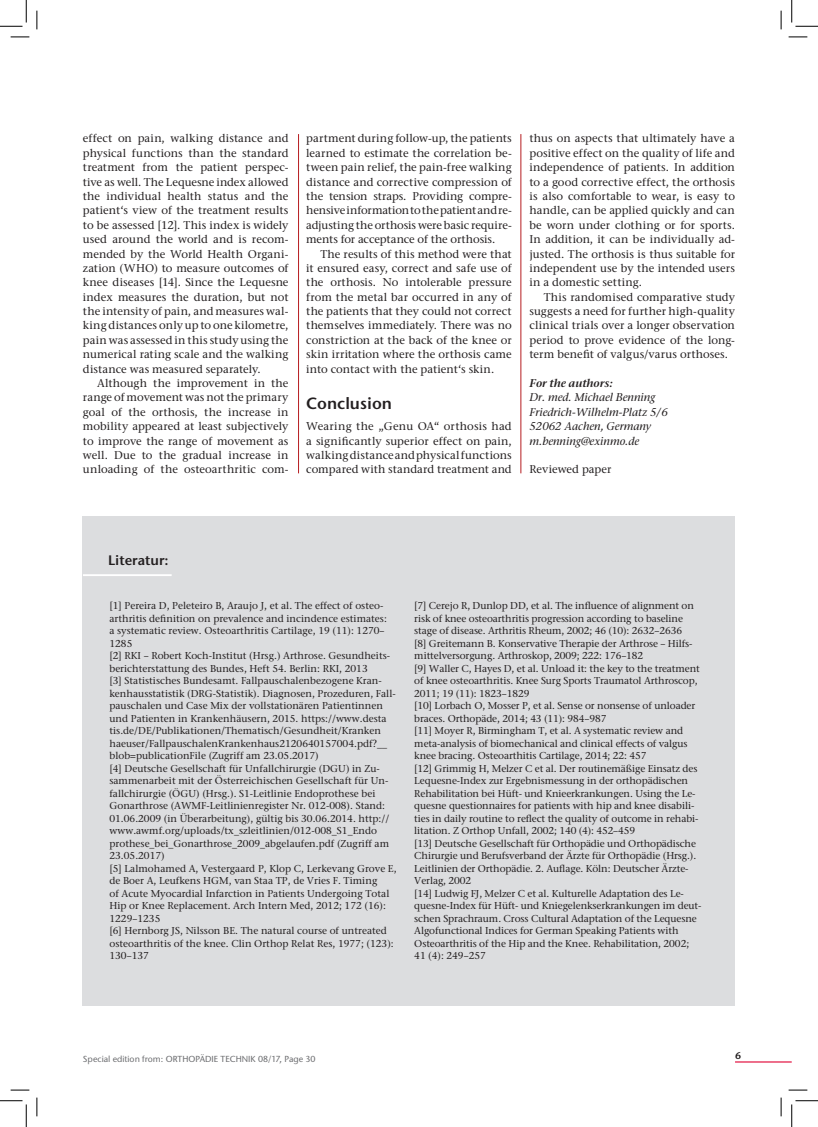
<style>
.page{position:relative;width:818px;height:1127px;background:#fff}
.page>*{position:absolute;margin:0;border:0;box-sizing:border-box;transform-origin:0 0}
.ZÜ_groß_einzeilig{font:600 16.25px "Stone Sans ITC Std";color:#231f20}
.Lit__Text{font:600 13.75px "Stone Sans ITC Std";color:#231f20}
.Lauftext{font:500 11.25px/14.4px "Stone Ser ITC Std";letter-spacing:.005em;color:#231f20;text-align:justify}
.Autor{font:italic 500 11.25px "Stone Ser ITC Std";color:#231f20}
.Autor-2{font:italic 600 11.25px "Stone Ser ITC Std";color:#231f20}
.Lit__Text-2{font:500 10px/12.5px "Stone Ser ITC Std";letter-spacing:-.01em;color:#231f20}
.t1{font:600 10px "Stone Sans ITC Std";color:#231f20}
.t2{font:500 8.75px "Stone Sans ITC Std";color:#6c6d70}
</style>
<div class="page">
<hr style="left:298px;top:134px;width:1px;height:339px;background:#b61c20">
<hr style="left:521px;top:134px;width:1px;height:339px;background:#b61c20">
<div style="left:83px;top:516px;width:652px;height:489px;background:#dcdddf"></div>
<hr style="left:83px;top:574px;width:89px;height:2px;background:#fff">
<hr style="left:735px;top:1061px;width:57px;height:1px;background:#e31a47">
<svg style="left:11px;top:36px;width:18px;height:2px"></svg>
<svg style="left:788px;top:36px;width:19px;height:2px"></svg>
<svg style="left:11px;top:1089px;width:18px;height:1px"></svg>
<svg style="left:788px;top:1089px;width:19px;height:1px"></svg>
<svg style="left:36px;top:11px;width:2px;height:18px"></svg>
<svg style="left:36px;top:1097px;width:2px;height:18px"></svg>
<svg style="left:780px;top:11px;width:2px;height:18px"></svg>
<svg style="left:780px;top:1097px;width:2px;height:18px"></svg>
<svg style="left:0;top:0;width:27px;height:27px"></svg>
<svg style="left:0;top:1100px;width:27px;height:26px"></svg>
<svg style="left:791px;top:0;width:27px;height:27px"></svg>
<svg style="left:791px;top:1100px;width:27px;height:26px"></svg>
<p class="Lauftext" style="left:83px;top:131px;width:207px">effect on pain, walking distance and physical functions than the standard treatment from the patient perspec&shy;tive as well. The Lequesne index allowed the individual health status and the patient‘s view of the treatment results to be assessed [12]. This index is widely used around the world and is recom&shy;mended by the World Health Organi&shy;zation (WHO) to measure outcomes of knee diseases [14]. Since the Lequesne index measures the duration, but not the intensity of pain, and measures wal&shy;king distances only up to one kilometre, pain was assessed in this study using the numerical rating scale and the walking distance was measured separately.</p>
<p class="Lauftext" style="left:83px;top:376px;width:207px;text-indent:14px">Although the improvement in the range of movement was not the primary goal of the orthosis, the increase in mobility appeared at least subjectively to improve the range of movement as well. Due to the gradual increase in unloading of the osteoarthritic com-</p>
<p class="Lauftext" style="left:306px;top:131px;width:207px">partment during follow-up, the patients learned to estimate the correlation be&shy;tween pain relief, the pain-free walking distance and corrective compression of the tension straps. Providing compre&shy;hensive information to the patient and re&shy;adjusting the orthosis were basic require&shy;ments for acceptance of the orthosis.</p>
<p class="Lauftext" style="left:306px;top:246px;width:207px;text-indent:14px">The results of this method were that it ensured easy, correct and safe use of the orthosis. No intolerable pressure from the metal bar occurred in any of the patients that they could not correct themselves immediately. There was no constriction at the back of the knee or skin irritation where the orthosis came into contact with the patient‘s skin.</p>
<p class="ZÜ_groß_einzeilig" style="left:306px;top:393px;width:87px">Conclusion</p>
<p class="Lauftext" style="left:306px;top:419px;width:207px">Wearing the „Genu OA“ orthosis had a significantly superior effect on pain, walking distance and physical functions compared with standard treatment and</p>
<p class="Lauftext" style="left:529px;top:131px;width:207px">thus on aspects that ultimately have a positive effect on the quality of life and independence of patients. In addition to a good corrective effect, the orthosis is also comfortable to wear, is easy to handle, can be applied quickly and can be worn under clothing or for sports.<br>In addition, it can be individually ad&shy;justed. The orthosis is thus suitable for independent use by the intended users in a domestic setting.</p>
<p class="Lauftext" style="left:529px;top:289px;width:207px;text-indent:14px">This randomised comparative study suggests a need for further high-quality clinical trials over a longer observation period to prove evidence of the long&shy;term benefit of valgus/varus orthoses.</p>
<p class="Autor-2" style="left:529px;top:376px;width:85px">For the authors:</p>
<p class="Autor" style="left:529px;top:390px;width:127px">Dr. med. Michael Benning</p>
<p class="Autor" style="left:529px;top:405px;width:140px">Friedrich-Wilhelm-Platz 5/6</p>
<p class="Autor" style="left:529px;top:419px;width:123px">52062 Aachen, Germany</p>
<p class="Autor" style="left:529px;top:434px;width:111px">m.benning@exinmo.de</p>
<p class="Lauftext" style="left:529px;top:462px;width:84px">Reviewed paper</p>
<p class="Lit__Text" style="left:108px;top:551px;width:62px">Literatur:</p>
<p class="Lit__Text-2" style="left:109px;top:599px;width:279px">[1] Pereira D, Peleteiro B, Araujo J, et al. The effect of osteo&shy;arthritis definition on prevalence and incindence estimates: a systematic review. Osteoarthritis Cartilage, 19 (11): 1270– 1285</p>
<p class="Lit__Text-2" style="left:109px;top:649px;width:282px">[2] RKI – Robert Koch-Institut (Hrsg.) Arthrose. Gesundheits&shy;berichterstattung des Bundes, Heft 54. Berlin: RKI, 2013</p>
<p class="Lit__Text-2" style="left:109px;top:674px;width:288px">[3] Statistisches Bundesamt. Fallpauschalenbezogene Kran&shy;kenhausstatistik (DRG-Statistik). Diagnosen, Prozeduren, Fall&shy;pauschalen und Case Mix der vollstationären Patientinnen und Patienten in Krankenhäusern, 2015. https://www.desta tis.de/DE/Publikationen/Thematisch/Gesundheit/Kranken haeuser/FallpauschalenKrankenhaus2120640157004.pdf?__ blob=publicationFile (Zugriff am 23.05.2017)</p>
<p class="Lit__Text-2" style="left:109px;top:761px;width:281px">[4] Deutsche Gesellschaft für Unfallchirurgie (DGU) in Zu&shy;sammenarbeit mit der Österreichischen Gesellschaft für Un&shy;fallchirurgie (ÖGU) (Hrsg.). S1-Leitlinie Endoprothese bei Gonarthrose (AWMF-Leitlinienregister Nr. 012-008). Stand:<br>01.06.2009 (in Überarbeitung), gültig bis 30.06.2014. http:// www.awmf.org/uploads/tx_szleitlinien/012-008_S1_Endo prothese_bei_Gonarthrose_2009_abgelaufen.pdf (Zugriff am 23.05.2017)</p>
<p class="Lit__Text-2" style="left:109px;top:861px;width:289px">[5] Lalmohamed A, Vestergaard P, Klop C, Lerkevang Grove E, de Boer A, Leufkens HGM, van Staa TP, de Vries F. Timing<br>of Acute Myocardial Infarction in Patients Undergoing Total Hip or Knee Replacement. Arch Intern Med, 2012; 172 (16):<br>1229–1235</p>
<p class="Lit__Text-2" style="left:109px;top:924px;width:286px">[6] Hernborg JS, Nilsson BE. The natural course of untreated osteoarthritis of the knee. Clin Orthop Relat Res, 1977; (123):<br>130–137</p>
<p class="Lit__Text-2" style="left:414px;top:599px;width:281px">[7] Cerejo R, Dunlop DD, et al. The influence of alignment on risk of knee osteoarthritis progression according to baseline stage of disease. Arthritis Rheum, 2002; 46 (10): 2632–2636</p>
<p class="Lit__Text-2" style="left:414px;top:636px;width:280px">[8] Greitemann B. Konservative Therapie der Arthrose – Hilfs&shy;mittelversorgung. Arthroskop, 2009; 222: 176–182</p>
<p class="Lit__Text-2" style="left:414px;top:661px;width:287px">[9] Waller C, Hayes D, et al. Unload it: the key to the treatment of knee osteoarthritis. Knee Surg Sports Traumatol Arthroscop,<br>2011; 19 (11): 1823–1829</p>
<p class="Lit__Text-2" style="left:414px;top:699px;width:282px">[10] Lorbach O, Mosser P, et al. Sense or nonsense of unloader braces. Orthopäde, 2014; 43 (11): 984–987</p>
<p class="Lit__Text-2" style="left:414px;top:724px;width:275px">[11] Moyer R, Birmingham T, et al. A systematic review and meta-analysis of biomechanical and clinical effects of valgus knee bracing. Osteoarthitis Cartilage, 2014; 22: 457</p>
<p class="Lit__Text-2" style="left:414px;top:761px;width:286px">[12] Grimmig H, Melzer C et al. Der routinemäßige Einsatz des Lequesne-Index zur Ergebnismessung in der orthopädischen Rehabilitation bei Hüft- und Knieerkrankungen. Using the Le&shy;quesne questionnaires for patients with hip and knee disabili&shy;ties in daily routine to reflect the quality of outcome in rehabi&shy;litation. Z Orthop Unfall, 2002; 140 (4): 452–459</p>
<p class="Lit__Text-2" style="left:414px;top:836px;width:283px">[13] Deutsche Gesellschaft für Orthopädie und Orthopädische Chirurgie und Berufsverband der Ärzte für Orthopädie (Hrsg.).<br>Leitlinien der Orthopädie. 2. Auflage. Köln: Deutscher Ärzte-Verlag, 2002</p>
<p class="Lit__Text-2" style="left:414px;top:886px;width:289px">[14] Ludwig FJ, Melzer C et al. Kulturelle Adaptation des Le&shy;quesne-Index für Hüft- und Kniegelenkserkrankungen im deut&shy;schen Sprachraum. Cross Cultural Adaptation of the Lequesne Algofunctional Indices for German Speaking Patients with Osteoarthritis of the Hip and the Knee. Rehabilitation, 2002; 41 (4): 249–257</p>
<p class="t2" style="left:83px;top:1053px;width:234px">Special edition from: ORTHOPÄDIE TECHNIK 08/17, Page 30</p>
<p class="t1" style="left:735px;top:1048px;width:8px">6</p>
</div>
